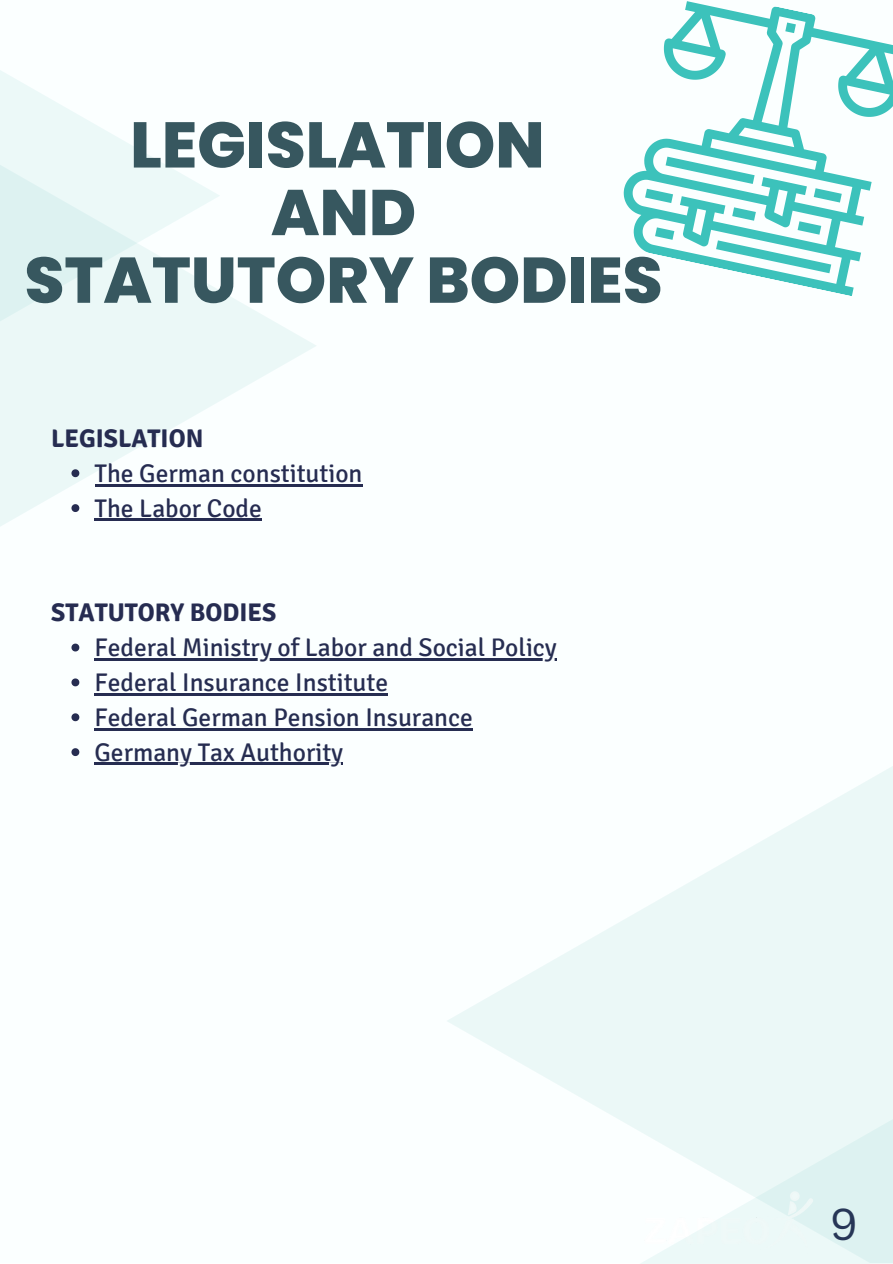
<style>
.page{position:relative;width:893px;height:1264px;background:#fff}
.page>*{position:absolute;margin:0;border:0;box-sizing:border-box;transform-origin:0 0}
.t1{font:800 64.35px/67.7px "Poppins";color:#37575f;text-align:center}
.t2{font:43.5px "Canva Sans";color:#262d51}
.t3{font:25.5px/34.8px "Signika";color:#262d51}
.t4{font:25.5px/34.8px "Signika";color:#262c51}
.t5{font:700 25.5px "Signika";color:#262c51}
.s1{color:#262d51}
</style>
<div class="page">
<div style="left:0;top:0;width:892px;height:1262px;background:#fbffff"></div>
<svg style="left:0;top:291px;width:317px;height:235px"></svg>
<svg style="left:0;top:70px;width:220px;height:393px;fill:#ebf8f7"></svg>
<div style="left:446px;top:631px;width:446px;height:631px;background:linear-gradient(to bottom,#f9fefe,#f7fdfd)"></div>
<div style="left:517px;top:1100px;width:375px;height:162px;background:#fbffff"></div>
<svg style="left:623px;top:1px;width:269px;height:295px"></svg>
<svg style="left:645px;top:157px;width:196px;height:116px"></svg>
<svg style="left:71px;top:469px;width:8px;height:8px"></svg>
<hr style="left:95px;top:484px;width:267px;height:2px;background:#262c51">
<svg style="left:71px;top:504px;width:8px;height:8px"></svg>
<hr style="left:95px;top:519px;width:167px;height:2px;background:#262c51">
<svg style="left:71px;top:643px;width:8px;height:8px"></svg>
<hr style="left:95px;top:658px;width:462px;height:2px;background:#262d51">
<svg style="left:71px;top:678px;width:8px;height:8px"></svg>
<hr style="left:95px;top:693px;width:293px;height:2px;background:#262d51">
<svg style="left:71px;top:713px;width:8px;height:8px"></svg>
<hr style="left:95px;top:728px;width:378px;height:2px;background:#262d51">
<svg style="left:71px;top:748px;width:8px;height:8px"></svg>
<hr style="left:95px;top:762px;width:248px;height:3px;background:#262d51">
<div style="left:605px;top:893px;width:287px;height:370px;background:linear-gradient(to right,#f3fbfb,#e5f5f4)"></div>
<h1 class="t1" style="left:24px;top:111px;width:639px">LEGISLATION<br>AND<br>STATUTORY BODIES</h1>
<p class="t5" style="left:51px;top:423px;width:154px"><span class="s1">L</span>EGISLATION</p>
<p class="t4" style="left:95px;top:456px;width:269px">The German constitution<br>The Labor Code</p>
<p class="t5" style="left:51px;top:597px;width:227px">STATUTORY BODIES</p>
<p class="t3" style="left:95px;top:630px;width:464px">Federal Ministry of Labor and Social Policy<br>Federal Insurance Institute<br>Federal German Pension Insurance<br>Germany Tax Authority</p>
<h2 class="t2" style="left:830px;top:1193px;width:29px">9</h2>
</div>
